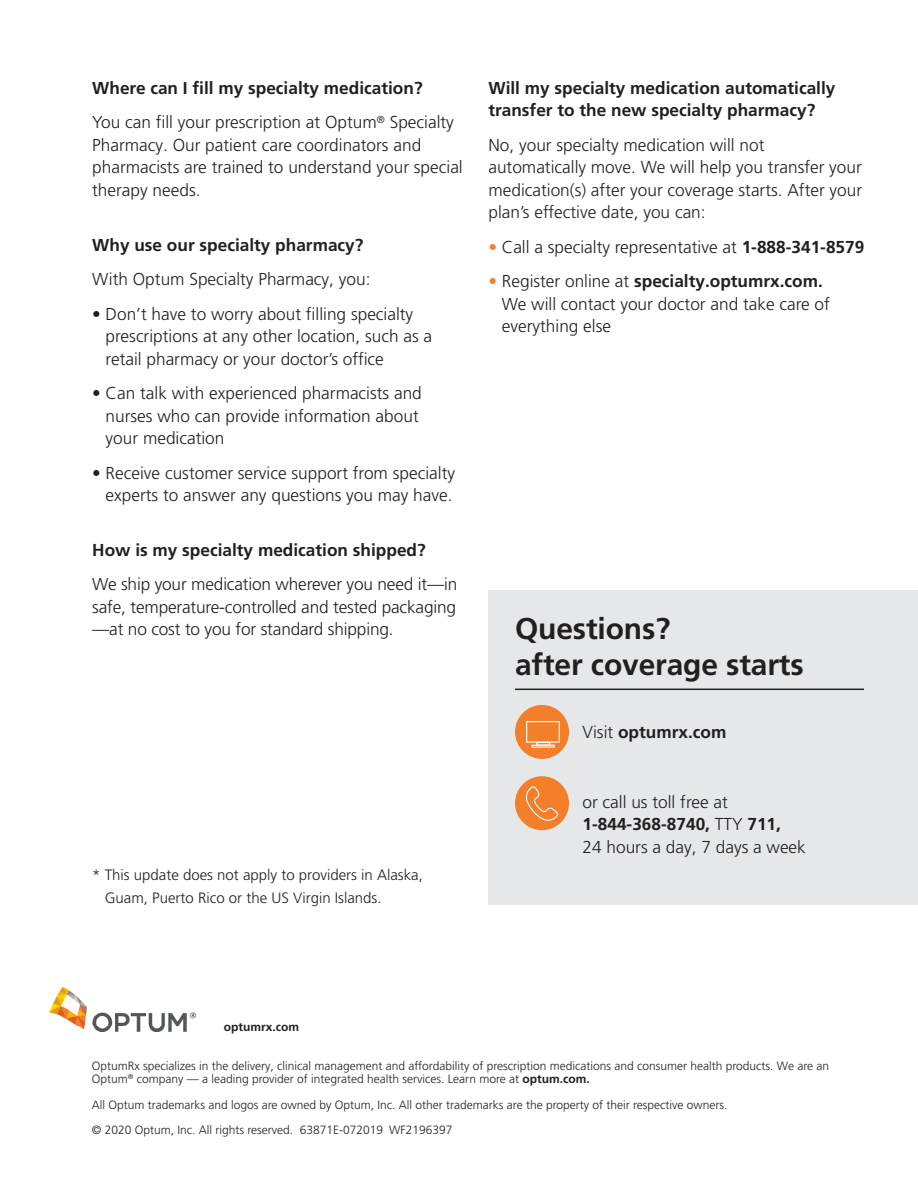
<style>
.page{position:relative;width:918px;height:1188px;background:#fff}
.page>*{position:absolute;margin:0;border:0;box-sizing:border-box;transform-origin:0 0}
.t1{font:700 30px/36px "Frutiger LT Pro";letter-spacing:-.005em;color:#231f20}
.B2C_Body_Copy__11_5{font:300 17.25px/22.5px "Frutiger LT Pro";color:#231f20}
.Question{font:700 17.25px/22.5px "Frutiger LT Pro";color:#231f20}
.B2C_Body_Copy__11_5-2{font:700 17.25px "Frutiger LT Pro";color:#231f20}
.B2C_2nd_Level_Headin{font:300 15px/22.5px "Frutiger LT Pro";color:#231f20}
.B2C_Non-CMS_Sign-off{font:300 12px/13.5px "Frutiger LT Pro";color:#231f20}
.B2C_Non-CMS_Sign-off-2{font:700 12px "Frutiger LT Pro";color:#231f20}
.s1{color:#f47f2a}
.s2{font-weight:700}
.s3{font-weight:300}
</style>
<div class="page">
<div style="left:488px;top:590px;width:430px;height:314px;background:#e6e7e9"></div>
<hr style="left:515px;top:689px;width:349px;height:1px;background:#231f20">
<div style="left:515px;top:705px;width:54px;height:54px;background:#f47f2a;border-radius:50%"></div>
<hr style="left:532px;top:745px;width:23px;height:3px;background:#fff">
<svg style="left:526px;top:721px;width:34px;height:26px"></svg>
<div style="left:515px;top:776px;width:54px;height:54px;background:#f47f2a;border-radius:50%"></div>
<svg style="left:525px;top:786px;width:34px;height:35px"></svg>
<img style="left:49px;top:987px;width:146px;height:45px">
<p class="Question" style="left:92px;top:77px;width:332px">Where can I fill my specialty medication?</p>
<p class="B2C_Body_Copy__11_5" style="left:92px;top:111px;width:372px">You can fill your prescription at Optum<sup>®</sup> Specialty Pharmacy. Our patient care coordinators and pharmacists are trained to understand your special therapy needs.</p>
<p class="Question" style="left:92px;top:233px;width:273px">Why use our specialty pharmacy?</p>
<p class="B2C_Body_Copy__11_5" style="left:92px;top:268px;width:280px">With Optum Specialty Pharmacy, you:</p>
<p class="B2C_Body_Copy__11_5" style="left:106px;top:303px;width:328px;text-indent:-13px">• Don’t have to worry about filling specialty prescriptions at any other location, such as a retail pharmacy or your doctor’s office</p>
<p class="B2C_Body_Copy__11_5" style="left:106px;top:382px;width:318px;text-indent:-13px">• Can talk with experienced pharmacists and nurses who can provide information about your medication</p>
<p class="B2C_Body_Copy__11_5" style="left:92px;top:462px;width:364px;text-align:right">• Receive customer service support from specialty experts to answer any questions you may have.</p>
<p class="Question" style="left:92px;top:539px;width:335px">How is my specialty medication shipped?</p>
<p class="B2C_Body_Copy__11_5" style="left:92px;top:573px;width:367px;text-align:justify">We ship your medication wherever you need it—in safe, temperature-controlled and tested packaging —at no cost to you for standard shipping.</p>
<p class="B2C_2nd_Level_Headin" style="left:105px;top:864px;width:320px;text-indent:-13px">* This update does not apply to providers in Alaska,<br>Guam, Puerto Rico or the US Virgin Islands.</p>
<p class="Question" style="left:488px;top:77px;width:349px">Will my specialty medication automatically transfer to the new specialty pharmacy?</p>
<p class="B2C_Body_Copy__11_5" style="left:488px;top:134px;width:375px">No, your specialty medication will not automatically move. We will help you transfer your medication(s) after your coverage starts. After your plan’s effective date, you can:</p>
<p class="B2C_Body_Copy__11_5" style="left:488px;top:236px;width:377px"><span class="s1">•</span> Call a specialty representative at <span class="s2">1-888-341-8579</span></p>
<p class="B2C_Body_Copy__11_5" style="left:502px;top:270px;width:330px;text-indent:-13px"><span class="s1">•</span> Register online at <span class="s2">specialty.optumrx.com.<br></span>We will contact your doctor and take care of everything else</p>
<p class="t1" style="left:515px;top:611px;width:290px">Questions?<br>after coverage starts</p>
<p class="B2C_Body_Copy__11_5-2" style="left:583px;top:722px;width:145px"><span class="s3">Visit</span> optumrx.com</p>
<p class="B2C_Body_Copy__11_5" style="left:583px;top:791px;width:225px">or call us toll free at<br><span class="s2">1-844-368-8740,</span> TTY <span class="s2">711,<br></span>24 hours a day, 7 days a week</p>
<p class="B2C_Non-CMS_Sign-off-2" style="left:224px;top:1020px;width:77px">optumrx.com</p>
<p class="B2C_Non-CMS_Sign-off" style="left:92px;top:1059px;width:739px">OptumRx specializes in the delivery, clinical management and affordability of prescription medications and consumer health products. We are an<br>Optum<sup>®</sup> company — a leading provider of integrated health services. Learn more at <span class="s2">optum.com.</span></p>
<p class="B2C_Non-CMS_Sign-off" style="left:92px;top:1098px;width:637px">All Optum trademarks and logos are owned by Optum, Inc. All other trademarks are the property of their respective owners.</p>
<p class="B2C_Non-CMS_Sign-off" style="left:92px;top:1123px;width:362px">© 2020 Optum, Inc. All rights reserved. 63871E-072019 WF2196397</p>
</div>
